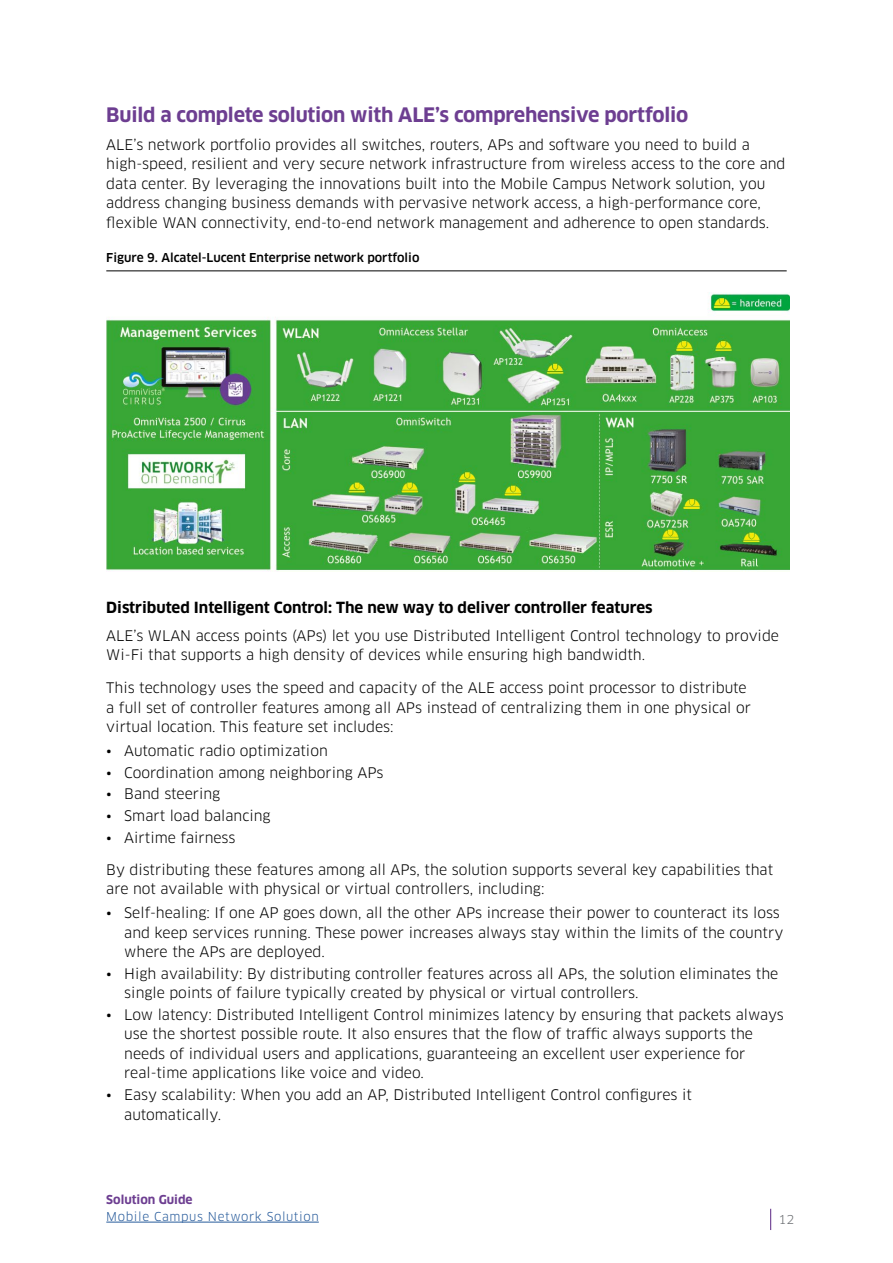
<style>
.page{position:relative;width:893px;height:1263px;background:#fff}
.page>*{position:absolute;margin:0;border:0;box-sizing:border-box;transform-origin:0 0}
.t1{font:700 19.5px "Clan OT";letter-spacing:-.01em;color:#6d3e91}
.t2{font:700 15px "Clan OT";color:#000}
.t3{font:14.25px/19.5px "Clan OT";color:#000}
.t4{font:500 12px "Clan OT";color:#000}
.t5{font:12px "Clan OT";letter-spacing:.05em;color:#275b9b}
.t6{font:700 12px "Clan OT";color:#6d3e91}
.t7{font:12px "Clan OT";color:#6a6d71}
</style>
<div class="page">
<svg style="left:770px;top:1209px;width:1px;height:21px"></svg>
<hr style="left:106px;top:1222px;width:213px;height:1px;background:#275b9b">
<hr style="left:106px;top:271px;width:681px;height:1px;background:#000">
<img style="left:106px;top:292px;width:684px;height:279px">
<h1 class="t1" style="left:106px;top:103px;width:583px">Build a complete solution with ALE’s comprehensive portfolio</h1>
<p class="t3" style="left:106px;top:135px;width:681px">ALE’s network portfolio provides all switches, routers, APs and software you need to build a high-speed, resilient and very secure network infrastructure from wireless access to the core and data center. By leveraging the innovations built into the Mobile Campus Network solution, you address changing business demands with pervasive network access, a high-performance core, flexible WAN connectivity, end-to-end network management and adherence to open standards.</p>
<p class="t4" style="left:106px;top:251px;width:315px">Figure 9. Alcatel-Lucent Enterprise network portfolio</p>
<p class="t2" style="left:106px;top:598px;width:548px">Distributed Intelligent Control: The new way to deliver controller features</p>
<p class="t3" style="left:106px;top:626px;width:674px">ALE’s WLAN access points (APs) let you use Distributed Intelligent Control technology to provide<br>Wi-Fi that supports a high density of devices while ensuring high bandwidth.</p>
<p class="t3" style="left:106px;top:678px;width:646px">This technology uses the speed and capacity of the ALE access point processor to distribute a full set of controller features among all APs instead of centralizing them in one physical or virtual location. This feature set includes:</p>
<p class="t3" style="left:106px;top:741px;width:223px">• Automatic radio optimization</p>
<p class="t3" style="left:106px;top:763px;width:279px">• Coordination among neighboring APs</p>
<p class="t3" style="left:106px;top:784px;width:116px">• Band steering</p>
<p class="t3" style="left:106px;top:806px;width:166px">• Smart load balancing</p>
<p class="t3" style="left:106px;top:828px;width:131px">• Airtime fairness</p>
<p class="t3" style="left:106px;top:860px;width:668px">By distributing these features among all APs, the solution supports several key capabilities that are not available with physical or virtual controllers, including:</p>
<p class="t3" style="left:124px;top:903px;width:660px;text-indent:-18px">• Self-healing: If one AP goes down, all the other APs increase their power to counteract its loss and keep services running. These power increases always stay within the limits of the country where the APs are deployed.</p>
<p class="t3" style="left:124px;top:964px;width:655px;text-indent:-18px">• High availability: By distributing controller features across all APs, the solution eliminates the single points of failure typically created by physical or virtual controllers.</p>
<p class="t3" style="left:124px;top:1005px;width:661px;text-indent:-18px">• Low latency: Distributed Intelligent Control minimizes latency by ensuring that packets always use the shortest possible route. It also ensures that the flow of traffic always supports the needs of individual users and applications, guaranteeing an excellent user experience for real-time applications like voice and video.</p>
<p class="t3" style="left:124px;top:1085px;width:569px;text-indent:-18px">• Easy scalability: When you add an AP, Distributed Intelligent Control configures it automatically.</p>
<p class="t6" style="left:106px;top:1193px;width:88px">Solution Guide</p>
<p class="t5" style="left:106px;top:1209px;width:214px">Mobile Campus Network Solution</p>
<p class="t7" style="left:779px;top:1212px;width:17px">12</p>
</div>
